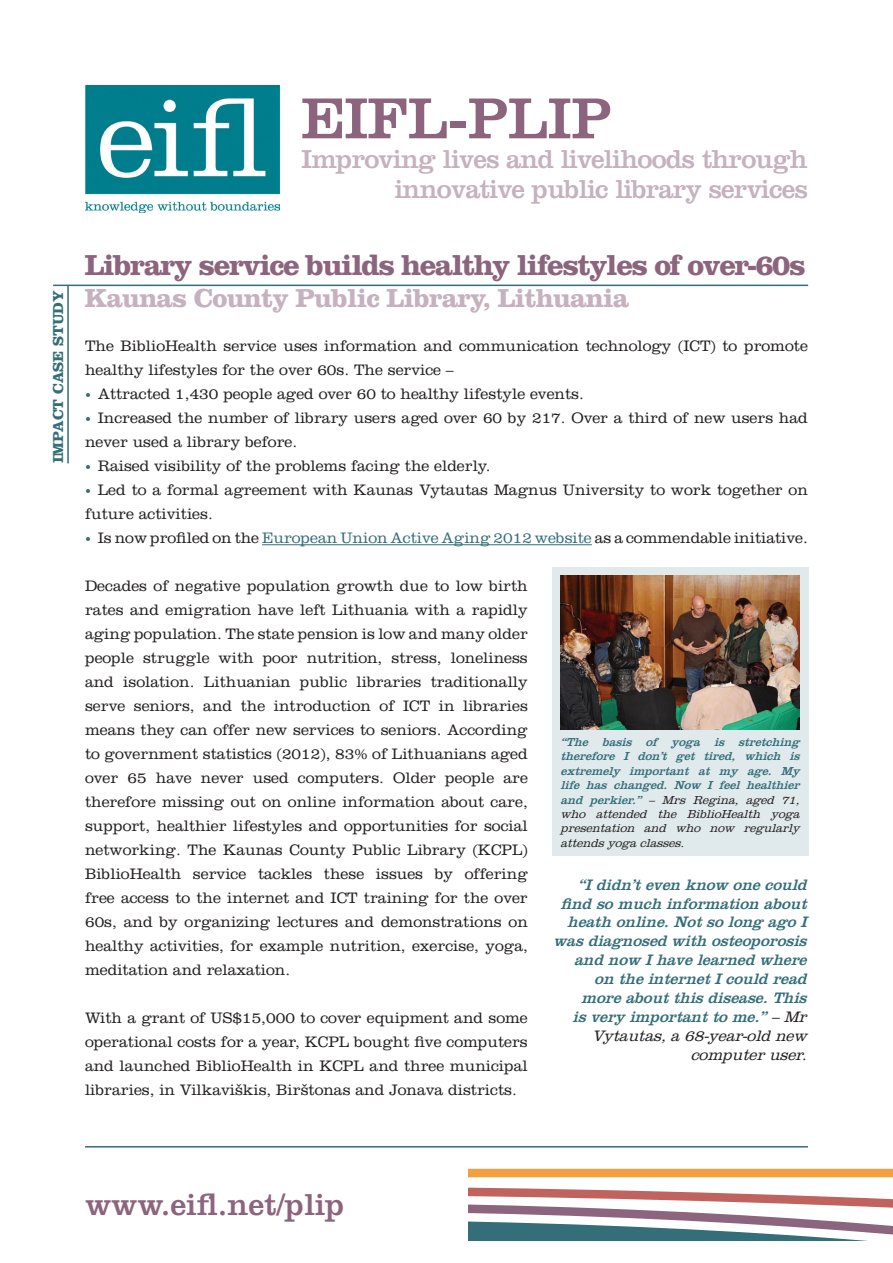
<style>
.page{position:relative;width:893px;height:1263px;background:#fff}
.page>*{position:absolute;margin:0;border:0;box-sizing:border-box;transform-origin:0 0}
.t1{font:60px "Clarendon LT Std";color:#8d647d}
.t2{font:31.5px "Clarendon LT Std";color:#8d647d}
.t3{font:700 30px "Clarendon LT Std";letter-spacing:-.05em;color:#8d647d}
.t4{font:27px/30px "Clarendon LT Std";letter-spacing:-.03em;color:#c6b1be;text-align:right}
.t5{font:700 27px "Clarendon LT Std";letter-spacing:-.03em;color:#c6b1be}
.Bullets{font:300 15.75px/24px "Clarendon LT Std";color:#231f20}
.Bullets-2{font:italic 15.75px/18.9px "Clarendon LT Std";color:#336e79;text-align:right}
.t6{font:700 15px "Clarendon LT Std";color:#336e79}
.Bullets-3{font:italic 12px/14.4px "Clarendon LT Std";color:#336e79;text-align:justify}
.s1{font-weight:700;font-size:12px;color:#336e79}
.s2{color:#336e79}
.s3{font-weight:300;color:#231f20}
</style>
<div class="page">
<hr style="left:262px;top:544px;width:330px;height:1px;background:#336e79">
<hr style="left:85px;top:1146px;width:723px;height:1px;background:#336e79">
<hr style="left:53px;top:285px;width:755px;height:1px;background:#336e79">
<hr style="left:67px;top:285px;width:2px;height:178px;background:#336e79">
<div style="left:552px;top:567px;width:256px;height:288px;background:#e0e9eb"></div>
<img style="left:560px;top:576px;width:240px;height:153px">
<svg style="left:468px;top:1169px;width:425px;height:51px"></svg>
<svg style="left:468px;top:1220px;width:425px;height:21px"></svg>
<img style="left:85px;top:85px;width:194px;height:128px">
<p class="t6" style="left:49px;top:463px;width:175px;rotate:-90deg">IMPACT CASE STUDY</p>
<p class="t1" style="left:301px;top:83px;width:312px">EIFL-PLIP</p>
<p class="t4" style="left:302px;top:144px;width:508px">Improving lives and livelihoods through innovative public library services</p>
<p class="t3" style="left:85px;top:247px;width:722px">Library service builds healthy lifestyles of over-60s</p>
<p class="t5" style="left:85px;top:282px;width:546px">Kaunas County Public Library, Lithuania</p>
<p class="Bullets" style="left:85px;top:334px;width:724px">The BiblioHealth service uses information and communication technology (ICT) to promote healthy lifestyles for the over 60s. The service –</p>
<p class="Bullets" style="left:85px;top:382px;width:500px"><span class="s1">•</span> Attracted 1,430 people aged over 60 to healthy lifestyle events.</p>
<p class="Bullets" style="left:85px;top:406px;width:724px"><span class="s1">•</span> Increased the number of library users aged over 60 by 217. Over a third of new users had never used a library before.</p>
<p class="Bullets" style="left:85px;top:454px;width:407px"><span class="s1">•</span> Raised visibility of the problems facing the elderly.</p>
<p class="Bullets" style="left:85px;top:478px;width:724px"><span class="s1">•</span> Led to a formal agreement with Kaunas Vytautas Magnus University to work together on future activities.</p>
<p class="Bullets" style="left:85px;top:526px;width:724px"><span class="s1">•</span> Is now profiled on the <span class="s2">European Union Active Aging 2012 website</span> as a commendable initiative.</p>
<p class="Bullets" style="left:85px;top:574px;width:444px;text-align:justify">Decades of negative population growth due to low birth rates and emigration have left Lithuania with a rapidly aging population. The state pension is low and many older people struggle with poor nutrition, stress, loneliness and isolation. Lithuanian public libraries traditionally serve seniors, and the introduction of ICT in libraries means they can offer new services to seniors. According to government statistics (2012), 83% of Lithuanians aged over 65 have never used computers. Older people are therefore missing out on online information about care, support, healthier lifestyles and opportunities for social networking. The Kaunas County Public Library (KCPL)<br>BiblioHealth service tackles these issues by offering free access to the internet and ICT training for the over 60s, and by organizing lectures and demonstrations on healthy activities, for example nutrition, exercise, yoga, meditation and relaxation.</p>
<p class="Bullets" style="left:85px;top:1006px;width:444px;text-align:justify">With a grant of US$15,000 to cover equipment and some operational costs for a year, KCPL bought five computers and launched BiblioHealth in KCPL and three municipal libraries, in Vilkaviškis, Birštonas and Jonava districts.</p>
<p class="Bullets-3" style="left:560px;top:735px;width:244px">“The basis of yoga is stretching therefore I don’t get tired, which is extremely imp ortant at my age. My life has changed. Now I feel healthier and p erkier.” <span class="s3">– Mrs Regina, aged 71, who attended the BiblioHealth yoga p resentation and who now regularly attendsyogaclasses.</span></p>
<p class="Bullets-2" style="left:553px;top:875px;width:260px">“Ididn’teven know onecould find somuch information about heath online.Notsolong agoI wasdiagnosed with osteop orosis and now Ihavelearned where on theinternetIcould read moreaboutthisdisease.This isvery imp ortanttome.”<span class="s3">–Mr<br>Vytautas,a68-year-old new computeruser.</span></p>
<p class="t2" style="left:85px;top:1186px;width:261px">www.eifl.net/plip</p>
</div>
